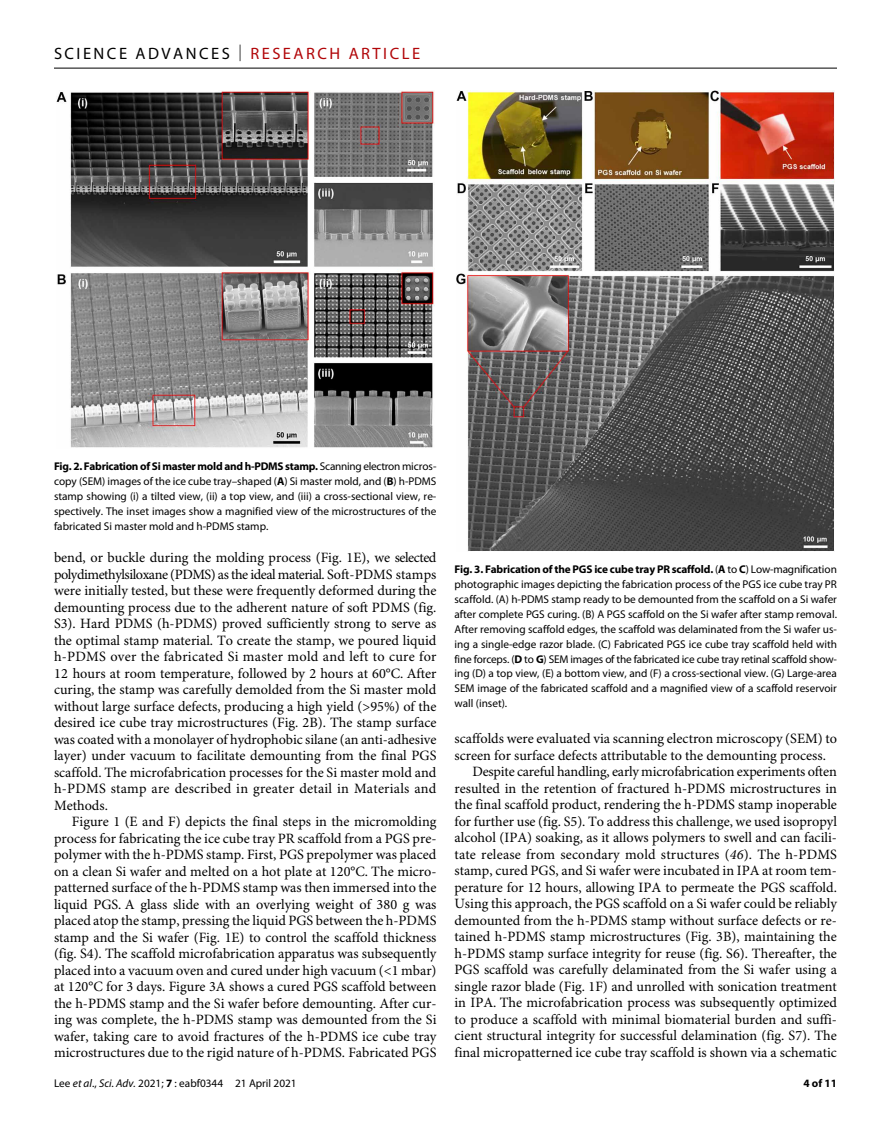
<style>
.page{position:relative;width:891px;height:1134px;background:#fff}
.page>*{position:absolute;margin:0;border:0;box-sizing:border-box;transform-origin:0 0}
.t1{font:16.5px "Myriad Pro";letter-spacing:.15em;color:#000}
.t2{font:14.25px/16.5px "Minion Pro";color:#000;text-align:justify}
.t3{font:11.25px/15px "Myriad Pro";color:#000;text-align:justify}
.t4{font:700 11.25px "Myriad Pro";color:#000}
.s1{font-weight:300}
.s2{color:#b10508}
.s3{font-weight:700}
.s4{font-style:italic}
</style>
<div class="page">
<hr style="left:54px;top:68px;width:783px;height:1px;background:#000">
<img style="left:56px;top:91px;width:378px;height:357px">
<img style="left:457px;top:90px;width:378px;height:461px">
<p class="t1" style="left:54px;top:40px;width:368px">SCIENCE ADVANCES <span class="s1">|</span> <span class="s2">RESEARCH ARTICLE</span></p>
<p class="t3" style="left:54px;top:458px;width:384px"><span class="s3">Fig. 2. Fabrication of Si master mold and h-PDMS stamp.</span> Scanning electron micros&shy;copy (SEM) images of the ice cube tray–shaped (<span class="s3">A</span>) Si master mold, and (<span class="s3">B</span>) h-PDMS stamp showing (i) a tilted view, (ii) a top view, and (iii) a cross-sectional view, re&shy;spectively. The inset images show a magnified view of the microstructures of the fabricated Si master mold and h-PDMS stamp.</p>
<p class="t2" style="left:54px;top:551px;width:384px">bend, or buckle during the molding process (Fig. 1E), we selected polydimethylsiloxane (PDMS) as the ideal material. Soft-PDMS stamps were initially tested, but these were frequently deformed during the demounting process due to the adherent nature of soft PDMS (fig.<br>S3). Hard PDMS (h-PDMS) proved sufficiently strong to serve as the optimal stamp material. To create the stamp, we poured liquid h-PDMS over the fabricated Si master mold and left to cure for 12 hours at room temperature, followed by 2 hours at 60°C. After curing, the stamp was carefully demolded from the Si master mold without large surface defects, producing a high yield (&gt;95%) of the desired ice cube tray microstructures (Fig. 2B). The stamp surface was coated with a monolayer of hydrophobic silane (an anti-adhesive layer) under vacuum to facilitate demounting from the final PGS scaffold. The microfabrication processes for the Si master mold and h-PDMS stamp are described in greater detail in Materials and Methods.</p>
<p class="t2" style="left:54px;top:815px;width:384px;text-indent:18px">Figure 1 (E and F) depicts the final steps in the micromolding process for fabricating the ice cube tray PR scaffold from a PGS pre&shy;polymer with the h-PDMS stamp. First, PGS prepolymer was placed on a clean Si wafer and melted on a hot plate at 120°C. The micro&shy;patterned surface of the h-PDMS stamp was then immersed into the liquid PGS. A glass slide with an overlying weight of 380 g was placed atop the stamp, pressing the liquid PGS between the h-PDMS stamp and the Si wafer (Fig. 1E) to control the scaffold thickness (fig. S4). The scaffold microfabrication apparatus was subsequently placed into a vacuum oven and cured under high vacuum (&lt;1 mbar) at 120°C for 3 days. Figure 3A shows a cured PGS scaffold between the h-PDMS stamp and the Si wafer before demounting. After cur&shy;ing was complete, the h-PDMS stamp was demounted from the Si wafer, taking care to avoid fractures of the h-PDMS ice cube tray microstructures due to the rigid nature of h-PDMS. Fabricated PGS</p>
<p class="t3" style="left:54px;top:1076px;width:244px">Lee <span class="s4">et al</span>., <span class="s4">Sci. Adv.</span> 2021; <span class="s3">7</span> : eabf0344 21 April 2021</p>
<p class="t3" style="left:454px;top:561px;width:384px"><span class="s3">Fig. 3. Fabrication of the PGS ice cube tray PR scaffold.</span> (<span class="s3">A</span> to <span class="s3">C</span>) Low-magnification photographic images depicting the fabrication process of the PGS ice cube tray PR scaffold. (A) h-PDMS stamp ready to be demounted from the scaffold on a Si wafer after complete PGS curing. (B) A PGS scaffold on the Si wafer after stamp removal.<br>After removing scaffold edges, the scaffold was delaminated from the Si wafer us&shy;ing a single-edge razor blade. (C) Fabricated PGS ice cube tray scaffold held with fine forceps. (<span class="s3">D</span> to <span class="s3">G</span>) SEM images of the fabricated ice cube tray retinal scaffold show&shy;ing (D) a top view, (E) a bottom view, and (F) a cross-sectional view. (G) Large-area SEM image of the fabricated scaffold and a magnified view of a scaffold reservoir wall (inset).</p>
<p class="t2" style="left:454px;top:732px;width:384px">scaffolds were evaluated via scanning electron microscopy (SEM) to</p>
<p class="t2" style="left:454px;top:748px;width:373px">screen for surface defects attributable to the demounting process.</p>
<p class="t2" style="left:472px;top:765px;width:366px">Despite careful handling, early microfabrication experiments often</p>
<p class="t2" style="left:454px;top:781px;width:384px">resulted in the retention of fractured h-PDMS microstructures in</p>
<p class="t2" style="left:454px;top:798px;width:384px">the final scaffold product, rendering the h-PDMS stamp inoperable</p>
<p class="t2" style="left:454px;top:814px;width:384px">for further use (fig. S5). To address this challenge, we used isopropyl</p>
<p class="t2" style="left:454px;top:831px;width:384px">alcohol (IPA) soaking, as it allows polymers to swell and can facili-</p>
<p class="t2" style="left:454px;top:847px;width:384px">tate release from secondary mold structures (<span class="s4">46</span>). The h-PDMS</p>
<p class="t2" style="left:454px;top:864px;width:384px">stamp, cured PGS, and Si wafer were incubated in IPA at room tem-</p>
<p class="t2" style="left:454px;top:880px;width:384px">perature for 12 hours, allowing IPA to permeate the PGS scaffold.</p>
<p class="t2" style="left:454px;top:897px;width:384px">Using this approach, the PGS scaffold on a Si wafer could be reliably</p>
<p class="t2" style="left:454px;top:913px;width:384px">demounted from the h-PDMS stamp without surface defects or re-</p>
<p class="t2" style="left:454px;top:930px;width:384px">tained h-PDMS stamp microstructures (Fig. 3B), maintaining the</p>
<p class="t2" style="left:454px;top:946px;width:384px">h-PDMS stamp surface integrity for reuse (fig. S6). Thereafter, the</p>
<p class="t2" style="left:454px;top:963px;width:384px">PGS scaffold was carefully delaminated from the Si wafer using a</p>
<p class="t2" style="left:454px;top:979px;width:384px">single razor blade (Fig. 1F) and unrolled with sonication treatment</p>
<p class="t2" style="left:454px;top:996px;width:384px">in IPA. The microfabrication process was subsequently optimized</p>
<p class="t2" style="left:454px;top:1012px;width:384px">to produce a scaffold with minimal biomaterial burden and suffi-</p>
<p class="t2" style="left:454px;top:1029px;width:384px">cient structural integrity for successful delamination (fig. S7). The</p>
<p class="t2" style="left:454px;top:1045px;width:384px">final micropatterned ice cube tray scaffold is shown via a schematic</p>
<p class="t4" style="left:803px;top:1074px;width:35px">4 of 11</p>
</div>
